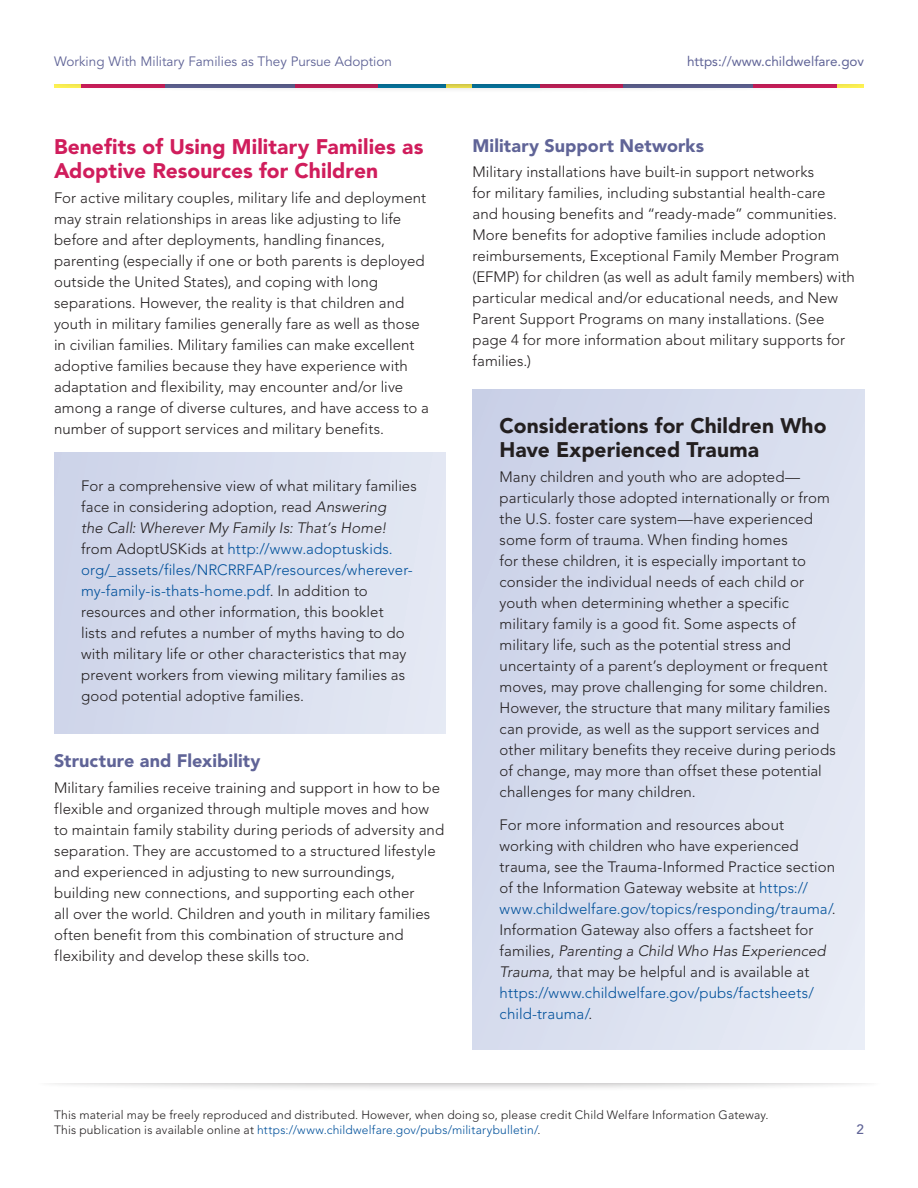
<style>
.page{position:relative;width:918px;height:1188px;background:#fff}
.page>*{position:absolute;margin:0;border:0;box-sizing:border-box;transform-origin:0 0}
.t1{font:900 21px/24px "Avenir";letter-spacing:.005em;color:#d01d5c}
.t2{font:900 21px/24px "Avenir";letter-spacing:.005em;color:#231f20}
.t3{font:900 18px "Avenir";letter-spacing:.005em;color:#606497}
.t4{font:300 15px/21px "Avenir";letter-spacing:.005em;color:#231f20}
.t5{font:13.5px "Avenir";color:#606497}
.t6{font:13.5px "Avenir";color:#606497}
.t7{font:500 13.5px "Avenir";color:#606497}
.t8{font:300 12px/15px "Avenir";letter-spacing:.015em;color:#231f20}
.s1{font-style:italic}
.s2{color:#01519b}
</style>
<div class="page">
<div style="left:34px;top:1065px;width:850px;height:27px;background:#231f20;opacity:.4"></div>
<div style="left:0;top:1058px;width:918px;height:25px;background:#fff"></div>
<div style="left:47px;top:66px;width:824px;height:27px;background:#231f20;opacity:.4"></div>
<div style="left:38px;top:58px;width:842px;height:25px;background:#fff"></div>
<div style="left:54px;top:452px;width:392px;height:282px;background:#d8deef"></div>
<div style="left:473px;top:390px;width:391px;height:660px;background:linear-gradient(to right,#ced5ea,#e3e7f3)"></div>
<p class="t5" style="left:54px;top:53px;width:339px">Working With Military Families as They Pursue Adoption</p>
<p class="t6" style="left:687px;top:53px;width:179px">https://www.childwelfare.gov</p>
<h2 class="t1" style="left:54px;top:134px;width:371px">Benefits of Using Military Families as<br>Adoptive Resources for Children</h2>
<p class="t4" style="left:54px;top:188px;width:376px">For active military couples, military life and deployment may strain relationships in areas like adjusting to life before and after deployments, handling finances, parenting (especially if one or both parents is deployed outside the United States), and coping with long separations. However, the reality is that children and youth in military families generally fare as well as those in civilian families. Military families can make excellent adoptive families because they have experience with adaptation and flexibility, may encounter and/or live among a range of diverse cultures, and have access to a number of support services and military benefits.</p>
<p class="t4" style="left:81px;top:475px;width:337px">For a comprehensive view of what military families face in considering adoption, read <span class="s1">Answering<br>the Call: Wherever My Family Is: That’s Home! </span>from AdoptUSKids at <span class="s2">http://www.adoptuskids. org/_assets/files/NRCRRFAP/resources/wherever&shy;my-family-is-thats-home.pdf</span>. In addition to resources and other information, this booklet<br>lists and refutes a number of myths having to do with military life or other characteristics that may prevent workers from viewing military families as good potential adoptive families.</p>
<h3 class="t3" style="left:54px;top:750px;width:208px">Structure and Flexibility</h3>
<p class="t4" style="left:54px;top:777px;width:392px">Military families receive training and support in how to be flexible and organized through multiple moves and how to maintain family stability during periods of adversity and separation. They are accustomed to a structured lifestyle and experienced in adjusting to new surroundings, building new connections, and supporting each other<br>all over the world. Children and youth in military families often benefit from this combination of structure and flexibility and develop these skills too.</p>
<h3 class="t3" style="left:472px;top:135px;width:233px">Military Support Networks</h3>
<p class="t4" style="left:472px;top:162px;width:384px">Military installations have built-in support networks<br>for military families, including substantial health-care<br>and housing benefits and “ready-made” communities.<br>More benefits for adoptive families include adoption reimbursements, Exceptional Family Member Program (EFMP) for children (as well as adult family members) with particular medical and/or educational needs, and New Parent Support Programs on many installations. (See page 4 for more information about military supports for families.)</p>
<p class="t2" style="left:500px;top:413px;width:328px">Considerations for Children Who<br>Have Experienced Trauma</p>
<p class="t4" style="left:500px;top:466px;width:338px">Many children and youth who are adopted— particularly those adopted internationally or from the U.S. foster care system—have experienced some form of trauma. When finding homes<br>for these children, it is especially important to consider the individual needs of each child or youth when determining whether a specific military family is a good fit. Some aspects of military life, such as the potential stress and uncertainty of a parent’s deployment or frequent moves, may prove challenging for some children.<br>However, the structure that many military families can provide, as well as the support services and other military benefits they receive during periods of change, may more than offset these potential challenges for many children.</p>
<p class="t4" style="left:500px;top:814px;width:338px">For more information and resources about working with children who have experienced trauma, see the Trauma-Informed Practice section of the Information Gateway website at <span class="s2">https:// www.childwelfare.gov/topics/responding/trauma/</span>.<br>Information Gateway also offers a factsheet for families, <span class="s1">Parenting a Child Who Has Experienced Trauma,</span> that may be helpful and is available at <span class="s2">https://www.childwelfare.gov/pubs/factsheets/ child-trauma/</span>.</p>
<p class="t8" style="left:54px;top:1107px;width:716px">This material may be freely reproduced and distributed. However, when doing so, please credit Child Welfare Information Gateway.<br>This publication is available online at <span class="s2">https://www.childwelfare.gov/pubs/militarybulletin/</span>.</p>
<p class="t7" style="left:857px;top:1122px;width:9px">2</p>
</div>
